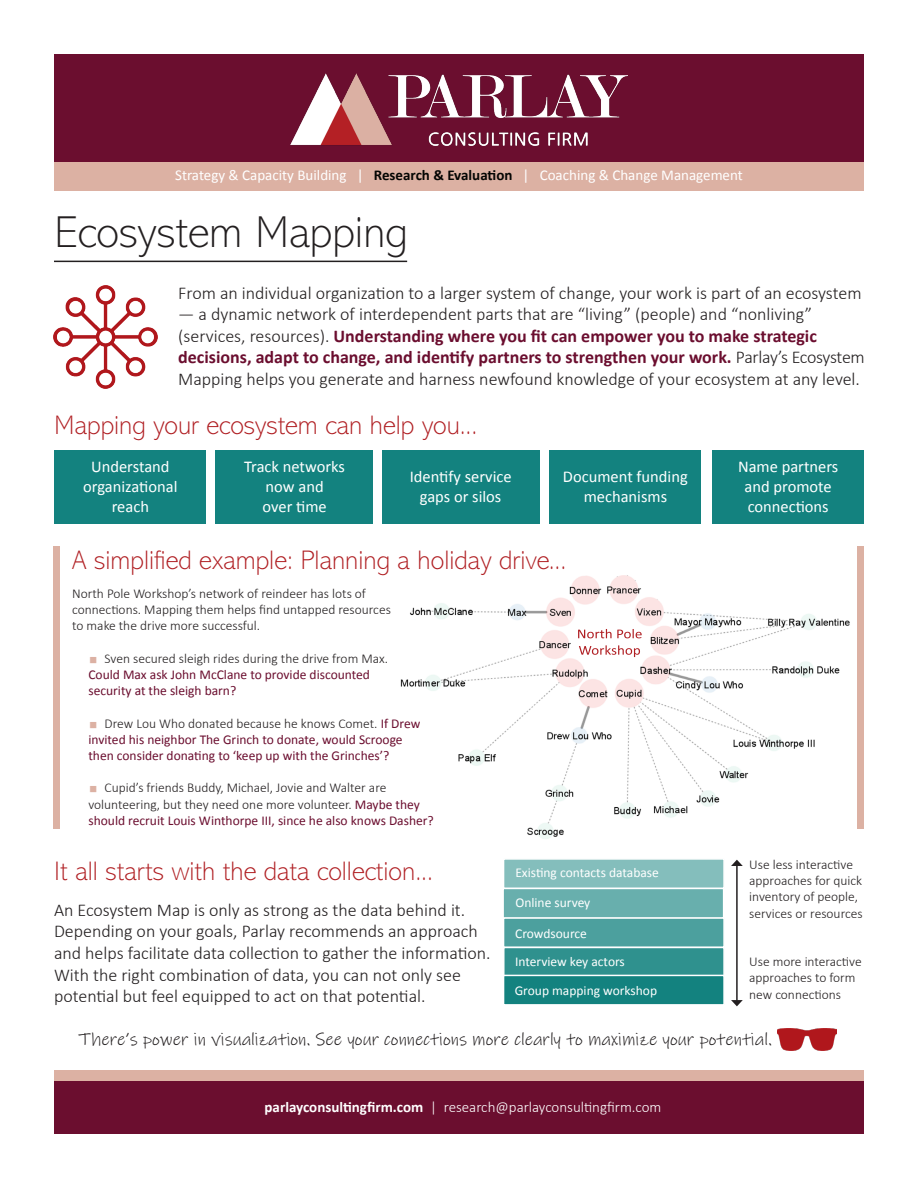
<style>
.page{position:relative;width:918px;height:1188px;background:#fff}
.page>*{position:absolute;margin:0;border:0;box-sizing:border-box;transform-origin:0 0}
.t1{font:200 45px "Abadi MT Pro";color:#231f20}
.t2{font:200 27px "Abadi MT Pro";color:#b01f23}
.t3{font:300 18px/21.6px "Calibri";color:#231f20}
.t4{font:18px "Ink Free";color:#231f20}
.t5{font:16.5px/19.8px "Calibri";color:#fff;text-align:center}
.t6{font:15px "Calibri";color:#fff}
.t7{font:300 15px "Calibri";color:#fff}
.t8{font:300 13.5px/16.2px "Calibri";color:#231f20}
.t9{font:13.5px/16.2px "Calibri";color:#6b0e2f}
.t10{font:13.5px "Calibri";color:#fff}
.s1{font-weight:700;color:#040503}
.s2{font-weight:700;color:#6b0e2f}
.s3{color:#dcb1a3}
.s4{font-weight:300;color:#231f20}
.s5{font-weight:400;color:#6b0e2f}
.s6{font-weight:700}
</style>
<div class="page">
<img style="left:383px;top:481px;width:481px;height:358px">
<svg style="left:579px;top:645px;width:61px;height:12px"></svg>
<svg style="left:578px;top:629px;width:64px;height:9px"></svg>
<hr style="left:54px;top:261px;width:353px;height:1px;background:#231f20">
<div style="left:54px;top:54px;width:810px;height:108px;background:#6b0e2f"></div>
<div style="left:54px;top:162px;width:810px;height:28px;background:#dcb1a3"></div>
<img style="left:290px;top:73px;width:338px;height:73px">
<div style="left:54px;top:1080px;width:810px;height:54px;background:#6b0e2f"></div>
<div style="left:54px;top:1070px;width:810px;height:11px;background:#dcb1a3"></div>
<img style="left:54px;top:285px;width:104px;height:104px">
<div style="left:54px;top:450px;width:152px;height:73px;background:#13827f"></div>
<div style="left:382px;top:450px;width:157px;height:73px;background:#13827f"></div>
<div style="left:216px;top:450px;width:157px;height:73px;background:#13827f"></div>
<div style="left:549px;top:450px;width:152px;height:73px;background:#13827f"></div>
<div style="left:713px;top:450px;width:151px;height:73px;background:#13827f"></div>
<img style="left:778px;top:1029px;width:59px;height:22px">
<div style="left:503px;top:858px;width:222px;height:31px;background:#84bebc;border:2px solid #fff"></div>
<div style="left:503px;top:917px;width:222px;height:31px;background:#4ca09e"></div>
<div style="left:502px;top:888px;width:222px;height:31px;background:#68afad;border:2px solid #fff"></div>
<div style="left:503px;top:947px;width:222px;height:31px;background:#2f918e;border:2px solid #fff"></div>
<div style="left:503px;top:975px;width:222px;height:31px;background:#13827f;border:2px solid #fff"></div>
<hr style="left:736px;top:865px;width:2px;height:136px;background:#231f20">
<svg style="left:731px;top:860px;width:12px;height:6px"></svg>
<svg style="left:731px;top:1000px;width:12px;height:6px"></svg>
<div style="left:54px;top:546px;width:6px;height:283px;background:#dcb1a3"></div>
<div style="left:857px;top:546px;width:7px;height:283px;background:#dcb1a3"></div>
<p class="t6" style="left:175px;top:165px;width:569px">Strategy &amp; Capacity Building | <span class="s1">Research &amp; Evaluation</span> | Coaching &amp; Change Management</p>
<p class="t1" style="left:54px;top:208px;width:355px">Ecosystem Mapping</p>
<p class="t3" style="left:178px;top:282px;width:685px">From an individual organization to a larger system of change, your work is part of an ecosystem</p>
<p class="t3" style="left:178px;top:303px;width:688px">— a dynamic network of interdependent parts that are “living” (people) and “nonliving” (services, resources). <span class="s2">Understanding where you fit can empower you to make strategic decisions, adapt to change, and identify partners to strengthen your work.</span> Parlay’s Ecosystem Mapping helps you generate and harness newfound knowledge of your ecosystem at any level.</p>
<p class="t2" style="left:54px;top:410px;width:425px">Mapping your ecosystem can help you...</p>
<p class="t5" style="left:83px;top:456px;width:96px">Understand organizational reach</p>
<p class="t5" style="left:244px;top:456px;width:102px">Track networks now and<br>over time</p>
<p class="t5" style="left:410px;top:466px;width:104px">Identify service gaps or silos</p>
<p class="t5" style="left:563px;top:466px;width:126px">Document funding mechanisms</p>
<p class="t5" style="left:738px;top:456px;width:102px">Name partners and promote connections</p>
<p class="t2" style="left:72px;top:546px;width:496px">A simplified example: Planning a holiday drive...</p>
<p class="t8" style="left:72px;top:585px;width:320px">North Pole Workshop’s network of reindeer has lots of connections. Mapping them helps find untapped resources to make the drive more successful.</p>
<p class="t9" style="left:88px;top:650px;width:301px"><span class="s3">◼</span> <span class="s4">Sven secured sleigh rides during the drive from Max.<br></span>Could Max ask John McClane to provide discounted security at the sleigh barn?</p>
<p class="t9" style="left:88px;top:715px;width:333px"><span class="s3">◼</span> <span class="s4">Drew Lou Who donated because he knows Comet.</span> If Drew invited his neighbor The Grinch to donate, would Scrooge then consider donating to ‘keep up with the Grinches’?</p>
<p class="t8" style="left:88px;top:780px;width:347px"><span class="s3">◼</span> Cupid’s friends Buddy, Michael, Jovie and Walter are volunteering, but they need one more volunteer. <span class="s5">Maybe they should recruit Louis Winthorpe III, since he also knows Dasher?</span></p>
<p class="t2" style="left:54px;top:856px;width:380px">It all starts with the data collection...</p>
<p class="t3" style="left:54px;top:899px;width:438px">An Ecosystem Map is only as strong as the data behind it.<br>Depending on your goals, Parlay recommends an approach and helps facilitate data collection to gather the information.<br>With the right combination of data, you can not only see potential but feel equipped to act on that potential.</p>
<p class="t10" style="left:515px;top:863px;width:145px">Existing contacts database</p>
<p class="t10" style="left:515px;top:893px;width:77px">Online survey</p>
<p class="t10" style="left:515px;top:924px;width:73px">Crowdsource</p>
<p class="t10" style="left:515px;top:953px;width:111px">Interview key actors</p>
<p class="t10" style="left:515px;top:981px;width:144px">Group mapping workshop</p>
<p class="t8" style="left:749px;top:856px;width:115px">Use less interactive approaches for quick inventory of people, services or resources</p>
<p class="t8" style="left:749px;top:953px;width:114px">Use more interactive approaches to form new connections</p>
<p class="t4" style="left:79px;top:1028px;width:695px">There’s power in visualization. See your connections more clearly to maximize your potential.</p>
<p class="t7" style="left:265px;top:1097px;width:398px"><span class="s6">parlayconsultingfirm.com</span> | research@parlayconsultingfirm.com</p>
</div>
